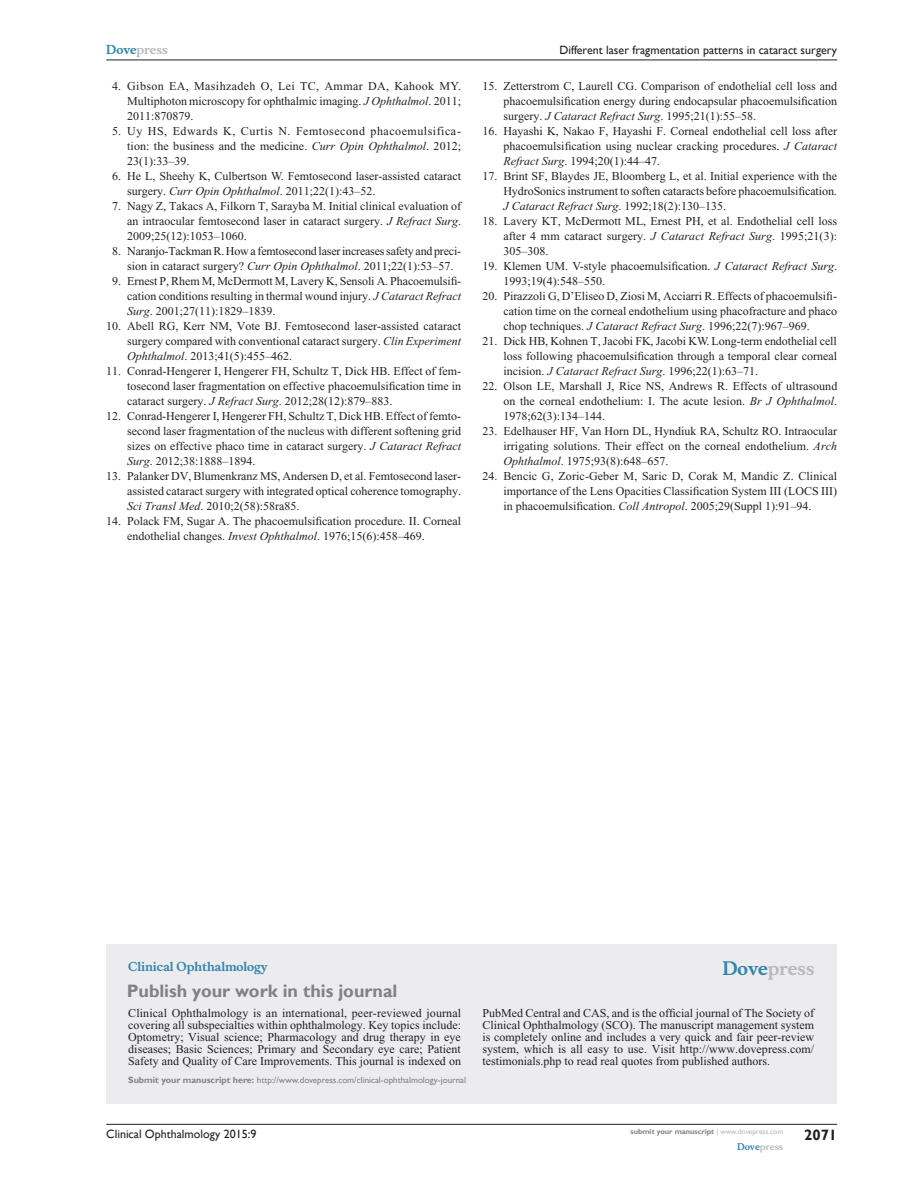
<style>
.page{position:relative;width:918px;height:1188px;background:#fff}
.page>*{position:absolute;margin:0;border:0;box-sizing:border-box;transform-origin:0 0}
.PromBx-H1{font:700 18px "Gill Sans";color:#808285}
.PromBx-Brand{font:700 18px "Musee";color:#b8b9bc}
.t1{font:700 15px "Gill Sans";color:#231f20}
.RefNL2{font:12px/15px "Times New Roman";color:#231f20;text-align:justify}
.PromBx-Tx{font:12px/12px "Times New Roman";color:#231f20;text-align:justify}
.t2{font:12px "Gill Sans";color:#231f20}
.PromBx-JrnlName{font:700 12px "Musee";color:#3485ae}
.t3{font:700 12px "Musee";color:#b8b9bc}
.PromBx-SubmitMssWebA{font:9px "Gill Sans";color:#808285}
.t4{font:700 9px "Musee";color:#b8b9bc}
.t5{font:700 7.5px "Gill Sans";color:#808285}
.s1{color:#3485ae}
.s2{font-style:italic}
.s3{font-weight:700}
.s4{font-weight:400;color:#b8b9bc}
</style>
<div class="page">
<div style="left:106px;top:944px;width:731px;height:159px;background:#ececee"></div>
<hr style="left:106px;top:1124px;width:731px;height:1px;background:#231f20">
<hr style="left:106px;top:60px;width:731px;height:1px;background:#231f20">
<p class="t3" style="left:106px;top:43px;width:63px"><span class="s1">Dove</span>press</p>
<p class="RefNL2" style="left:127px;top:79px;width:335px;text-indent:-15px">4. Gibson EA, Masihzadeh O, Lei TC, Ammar DA, Kahook MY.<br>Multiphoton microscopy for ophthalmic imaging. <span class="s2">J Ophthalmol</span>. 2011; 2011:870879.</p>
<p class="RefNL2" style="left:127px;top:124px;width:335px;text-indent:-15px">5. Uy HS, Edwards K, Curtis N. Femtosecond phacoemulsifica&shy;tion: the business and the medicine. <span class="s2">Curr Opin Ophthalmol</span>. 2012; 23(1):33–39.</p>
<p class="RefNL2" style="left:127px;top:169px;width:335px;text-indent:-15px">6. He L, Sheehy K, Culbertson W. Femtosecond laser-assisted cataract surgery. <span class="s2">Curr Opin Ophthalmol</span>. 2011;22(1):43–52.</p>
<p class="RefNL2" style="left:127px;top:199px;width:335px;text-indent:-15px">7. Nagy Z, Takacs A, Filkorn T, Sarayba M. Initial clinical evaluation of an intraocular femtosecond laser in cataract surgery. <span class="s2">J Refract Surg</span>.<br>2009;25(12):1053–1060.</p>
<p class="RefNL2" style="left:127px;top:244px;width:335px;text-indent:-15px">8. Naranjo-Tackman R. How a femtosecond laser increases safety and preci&shy;sion in cataract surgery? <span class="s2">Curr Opin Ophthalmol</span>. 2011;22(1):53–57.</p>
<p class="RefNL2" style="left:127px;top:274px;width:335px;text-indent:-15px">9. Ernest P, Rhem M, McDermott M, Lavery K, Sensoli A. Phacoemulsifi&shy;cation conditions resulting in thermal wound injury. <span class="s2">J Cataract Refract Surg</span>. 2001;27(11):1829–1839.</p>
<p class="RefNL2" style="left:127px;top:319px;width:335px;text-indent:-21px">10. Abell RG, Kerr NM, Vote BJ. Femtosecond laser-assisted cataract surgery compared with conventional cataract surgery. <span class="s2">Clin Experiment Ophthalmol</span>. 2013;41(5):455–462.</p>
<p class="RefNL2" style="left:127px;top:364px;width:335px;text-indent:-21px">11. Conrad-Hengerer I, Hengerer FH, Schultz T, Dick HB. Effect of fem&shy;tosecond laser fragmentation on effective phacoemulsification time in cataract surgery. <span class="s2">J Refract Surg</span>. 2012;28(12):879–883.</p>
<p class="RefNL2" style="left:127px;top:409px;width:335px;text-indent:-21px">12. Conrad-Hengerer I, Hengerer FH, Schultz T, Dick HB. Effect of femto&shy;second laser fragmentation of the nucleus with different softening grid sizes on effective phaco time in cataract surgery. <span class="s2">J Cataract Refract Surg</span>. 2012;38:1888–1894.</p>
<p class="RefNL2" style="left:127px;top:469px;width:335px;text-indent:-21px">13. Palanker DV, Blumenkranz MS, Andersen D, et al. Femtosecond laser&shy;assisted cataract surgery with integrated optical coherence tomography.<br><span class="s2">Sci Transl Med</span>. 2010;2(58):58ra85.</p>
<p class="RefNL2" style="left:127px;top:514px;width:335px;text-indent:-21px">14. Polack FM, Sugar A. The phacoemulsification procedure. II. Corneal endothelial changes. <span class="s2">Invest Ophthalmol</span>. 1976;15(6):458–469.</p>
<p class="t2" style="left:559px;top:43px;width:279px">Different laser fragmentation patterns in cataract surgery</p>
<p class="RefNL2" style="left:503px;top:79px;width:335px;text-indent:-21px">15. Zetterstrom C, Laurell CG. Comparison of endothelial cell loss and phacoemulsification energy during endocapsular phacoemulsification surgery. <span class="s2">J Cataract Refract Surg</span>. 1995;21(1):55–58.</p>
<p class="RefNL2" style="left:503px;top:124px;width:335px;text-indent:-21px">16. Hayashi K, Nakao F, Hayashi F. Corneal endothelial cell loss after phacoemulsification using nuclear cracking procedures. <span class="s2">J Cataract Refract Surg</span>. 1994;20(1):44–47.</p>
<p class="RefNL2" style="left:503px;top:169px;width:335px;text-indent:-21px">17. Brint SF, Blaydes JE, Bloomberg L, et al. Initial experience with the HydroSonics instrument to soften cataracts before phacoemulsification.<br><span class="s2">J Cataract Refract Surg</span>. 1992;18(2):130–135.</p>
<p class="RefNL2" style="left:503px;top:214px;width:335px;text-indent:-21px">18. Lavery KT, McDermott ML, Ernest PH, et al. Endothelial cell loss after 4 mm cataract surgery. <span class="s2">J Cataract Refract Surg</span>. 1995;21(3):<br>305–308.</p>
<p class="RefNL2" style="left:503px;top:259px;width:335px;text-indent:-21px">19. Klemen UM. V-style phacoemulsification. <span class="s2">J Cataract Refract Surg</span>.<br>1993;19(4):548–550.</p>
<p class="RefNL2" style="left:503px;top:289px;width:335px;text-indent:-21px">20. Pirazzoli G, D’Eliseo D, Ziosi M, Acciarri R. Effects of phacoemulsifi&shy;cation time on the corneal endothelium using phacofracture and phaco chop techniques. <span class="s2">J Cataract Refract Surg</span>. 1996;22(7):967–969.</p>
<p class="RefNL2" style="left:503px;top:334px;width:335px;text-indent:-21px">21. Dick HB, Kohnen T, Jacobi FK, Jacobi KW. Long-term endothelial cell loss following phacoemulsification through a temporal clear corneal incision. <span class="s2">J Cataract Refract Surg</span>. 1996;22(1):63–71.</p>
<p class="RefNL2" style="left:503px;top:379px;width:335px;text-indent:-21px">22. Olson LE, Marshall J, Rice NS, Andrews R. Effects of ultrasound on the corneal endothelium: I. The acute lesion. <span class="s2">Br J Ophthalmol</span>.<br>1978;62(3):134–144.</p>
<p class="RefNL2" style="left:503px;top:424px;width:335px;text-indent:-21px">23. Edelhauser HF, Van Horn DL, Hyndiuk RA, Schultz RO. Intraocular irrigating solutions. Their effect on the corneal endothelium. <span class="s2">Arch Ophthalmol</span>. 1975;93(8):648–657.</p>
<p class="RefNL2" style="left:503px;top:469px;width:335px;text-indent:-21px">24. Bencic G, Zoric-Geber M, Saric D, Corak M, Mandic Z. Clinical importance of the Lens Opacities Classification System III (LOCS III) in phacoemulsification. <span class="s2">Coll Antropol</span>. 2005;29(Suppl 1):91–94.</p>
<p class="PromBx-JrnlName" style="left:128px;top:959px;width:141px">Clinical Ophthalmology</p>
<p class="PromBx-H1" style="left:127px;top:980px;width:272px">Publish your work in this journal</p>
<p class="PromBx-Brand" style="left:722px;top:958px;width:94px"><span class="s1">Dove</span>press</p>
<p class="PromBx-Tx" style="left:128px;top:1007px;width:334px">Clinical Ophthalmology is an international, peer-reviewed journal covering all subspecialties within ophthalmology. Key topics include:<br>Optometry; Visual science; Pharmacology and drug therapy in eye diseases; Basic Sciences; Primary and Secondary eye care; Patient Safety and Quality of Care Improvements. This journal is indexed on</p>
<p class="PromBx-Tx" style="left:482px;top:1007px;width:333px">PubMed Central and CAS, and is the official journal of The Society of Clinical Ophthalmology (SCO). The manuscript management system is completely online and includes a very quick and fair peer-review system, which is all easy to use. Visit http://www.dovepress.com/ testimonials.php to read real quotes from published authors.</p>
<p class="PromBx-SubmitMssWebA" style="left:128px;top:1075px;width:339px"><span class="s3">Submit your manuscript here:</span> http://www.dovepress.com/clinical-ophthalmology-journal</p>
<p class="t2" style="left:106px;top:1127px;width:152px">Clinical Ophthalmology 2015:9</p>
<p class="t5" style="left:631px;top:1127px;width:154px">submit your manuscript <span class="s4">| www.dovepress.com</span></p>
<p class="t4" style="left:737px;top:1141px;width:48px"><span class="s1">Dove</span>press</p>
<p class="t1" style="left:804px;top:1126px;width:35px">2071</p>
</div>
